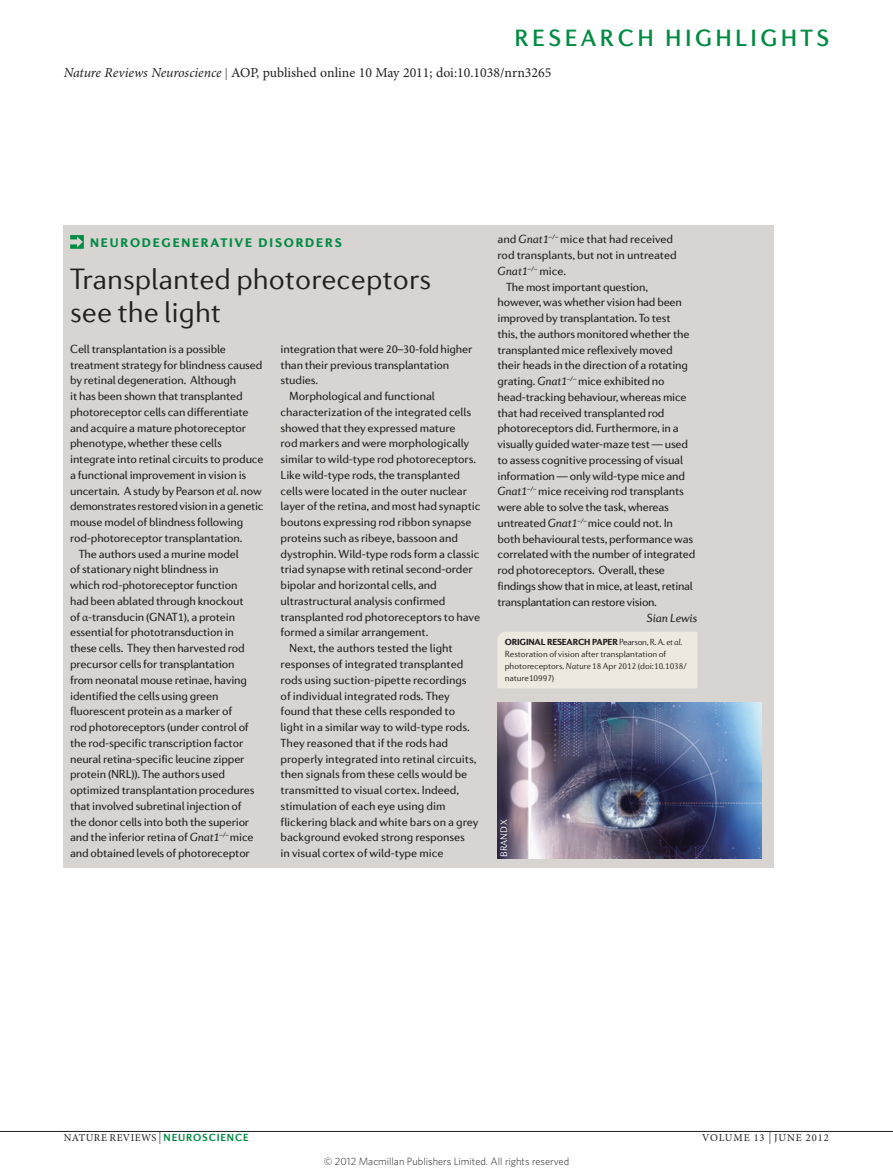
<style>
.page{position:relative;width:893px;height:1174px;background:#fff}
.page>*{position:absolute;margin:0;border:0;box-sizing:border-box;transform-origin:0 0}
.title-small{font:300 30px/33px "Diverda Sans Com";color:#231f20}
.sectionheader{font:500 24px "Diverda Sans Com";letter-spacing:.14em;color:#008b43}
.t1{font:13.8px "Minion Pro";color:#231f20}
.ministrap{font:900 12.75px "Diverda Sans Com";letter-spacing:.14em;color:#008b43}
.boxbody{font:12px/15.8px "Diverda Sans Com";letter-spacing:-.015em;color:#231f20}
.boxbody1{font:12px/15.8px "Diverda Sans Com";letter-spacing:-.015em;color:#231f20}
.authorbold{font:italic 12px "Diverda Sans Com";letter-spacing:-.005em;color:#231f20}
.t2{font:300 10.5px "Whitney";color:#231f20}
.t3{font:10.5px "Minion Pro";letter-spacing:.04em;color:#231f20}
.t4{font:10.5px "Minion Pro";letter-spacing:.085em;color:#231f20}
.creditstyle{font:300 9.75px "Diverda Sans Com";letter-spacing:-.005em;color:#fff}
.webbody{font:300 9px/12px "Diverda Sans Com";letter-spacing:-.005em;color:#231f20}
.s1{font-style:italic}
.s2{font-size:12px}
.s3{font-family:"Minion Pro"}
.s4{font-weight:900}
.s5{font-family:"Diverda Sans Com";font-weight:700;color:#008b43}
</style>
<div class="page">
<div style="left:64px;top:225px;width:710px;height:642px;background:#d7d4d2"></div>
<img style="left:497px;top:703px;width:264px;height:155px">
<hr style="left:0;top:1131px;width:893px;height:1px;background:#231f20">
<div style="left:498px;top:632px;width:199px;height:56px;background:#ede9de"></div>
<svg style="left:70px;top:235px;width:14px;height:14px"></svg>
<p class="sectionheader" style="left:514px;top:24px;width:316px">RESEARCH HIGHLIGHTS</p>
<p class="t1" style="left:64px;top:65px;width:489px"><span class="s1">Nature Reviews Neuroscience</span> <span class="s2">|</span> AOP, published online 10 May 2011; doi:10.1038/nrn3265</p>
<p class="ministrap" style="left:90px;top:235px;width:253px">NEURODEGENERATIVE DISORDERS</p>
<p class="title-small" style="left:70px;top:262px;width:362px">Transplanted photoreceptors see the light</p>
<p class="boxbody1" style="left:70px;top:341px;width:195px">Cell transplantation is a possible treatment strategy for blindness caused by retinal degeneration. Although<br>it has been shown that transplanted photoreceptor cells can differentiate and acquire a mature photoreceptor phenotype, whether these cells integrate into retinal circuits to produce a functional improvement in vision is uncertain. A study by Pearson <span class="s1">et al.</span> now demonstrates restored vision in a genetic mouse model of blindness following rod-photoreceptor transplantation.</p>
<p class="boxbody" style="left:70px;top:545px;width:186px;text-indent:9px">The authors used a murine model<br>of stationary night blindness in<br>which rod-photoreceptor function had been ablated through knockout of <span class="s3">α</span>-transducin (GNAT1), a protein essential for phototransduction in these cells. They then harvested rod precursor cells for transplantation from neonatal mouse retinae, having identified the cells using green fluorescent protein as a marker of<br>rod photoreceptors (under control of the rod-specific transcription factor neural retina-specific leucine zipper protein (NRL)). The authors used optimized transplantation procedures that involved subretinal injection of the donor cells into both the superior and the inferior retina of <span class="s1">Gnat1</span><sup>–/–</sup> mice and obtained levels of photoreceptor</p>
<p class="boxbody" style="left:281px;top:341px;width:193px">integration that were 20–30-fold higher than their previous transplantation studies.</p>
<p class="boxbody" style="left:281px;top:388px;width:201px;text-indent:9px">Morphological and functional characterization of the integrated cells showed that they expressed mature<br>rod markers and were morphologically similar to wild-type rod photoreceptors.<br>Like wild-type rods, the transplanted cells were located in the outer nuclear layer of the retina, and most had synaptic boutons expressing rod ribbon synapse proteins such as ribeye, bassoon and dystrophin. Wild-type rods form a classic triad synapse with retinal second-order bipolar and horizontal cells, and ultrastructural analysis confirmed transplanted rod photoreceptors to have formed a similar arrangement.</p>
<p class="boxbody" style="left:281px;top:640px;width:199px;text-indent:9px">Next, the authors tested the light responses of integrated transplanted rods using suction-pipette recordings of individual integrated rods. They found that these cells responded to light in a similar way to wild-type rods.<br>They reasoned that if the rods had properly integrated into retinal circuits, then signals from these cells would be transmitted to visual cortex. Indeed, stimulation of each eye using dim flickering black and white bars on a grey background evoked strong responses<br>in visual cortex of wild-type mice</p>
<p class="boxbody" style="left:497px;top:231px;width:181px">and <span class="s1">Gnat1</span><sup>–/–</sup> mice that had received rod transplants, but not in untreated<br><span class="s1">Gnat1</span><sup>–/–</sup> mice.</p>
<p class="boxbody" style="left:497px;top:278px;width:199px;text-indent:9px">The most important question,<br>however, was whether vision had been improved by transplantation. To test<br>this, the authors monitored whether the transplanted mice reflexively moved their heads in the direction of a rotating grating. <span class="s1">Gnat1</span><sup>–/–</sup> mice exhibited no head-tracking behaviour, whereas mice that had received transplanted rod photoreceptors did. Furthermore, in a visually guided water-maze test — used to assess cognitive processing of visual information — only wild-type mice and <span class="s1">Gnat1</span><sup>–/–</sup> mice receiving rod transplants were able to solve the task, whereas untreated <span class="s1">Gnat1</span><sup>–/–</sup> mice could not. In both behavioural tests, performance was correlated with the number of integrated rod photoreceptors. Overall, these findings show that in mice, at least, retinal transplantation can restore vision.</p>
<p class="authorbold" style="left:646px;top:611px;width:52px">Sian Lewis</p>
<p class="webbody" style="left:505px;top:636px;width:179px"><span class="s4">ORIGINAL RESEARCH PAPER</span> Pearson, R. A. <span class="s1">et al</span>.<br>Restoration of vision after transplantation of</p>
<p class="webbody" style="left:505px;top:660px;width:183px">photoreceptors. <span class="s1">Nature</span> 18 Apr 2012 (doi:10.1038/ nature10997)</p>
<p class="creditstyle" style="left:498px;top:856px;width:39px;rotate:-90deg">BRAND X</p>
<p class="t3" style="left:64px;top:1131px;width:186px">NATURE REVIEWS <span class="s2">|</span> <span class="s5">NEUROSCIENCE</span></p>
<p class="t4" style="left:702px;top:1131px;width:128px">VOLUME 13 <span class="s2">|</span> JUNE 2012</p>
<p class="t2" style="left:324px;top:1154px;width:247px">© 2012 Macmillan Publishers Limited. All rights reserved</p>
</div>
